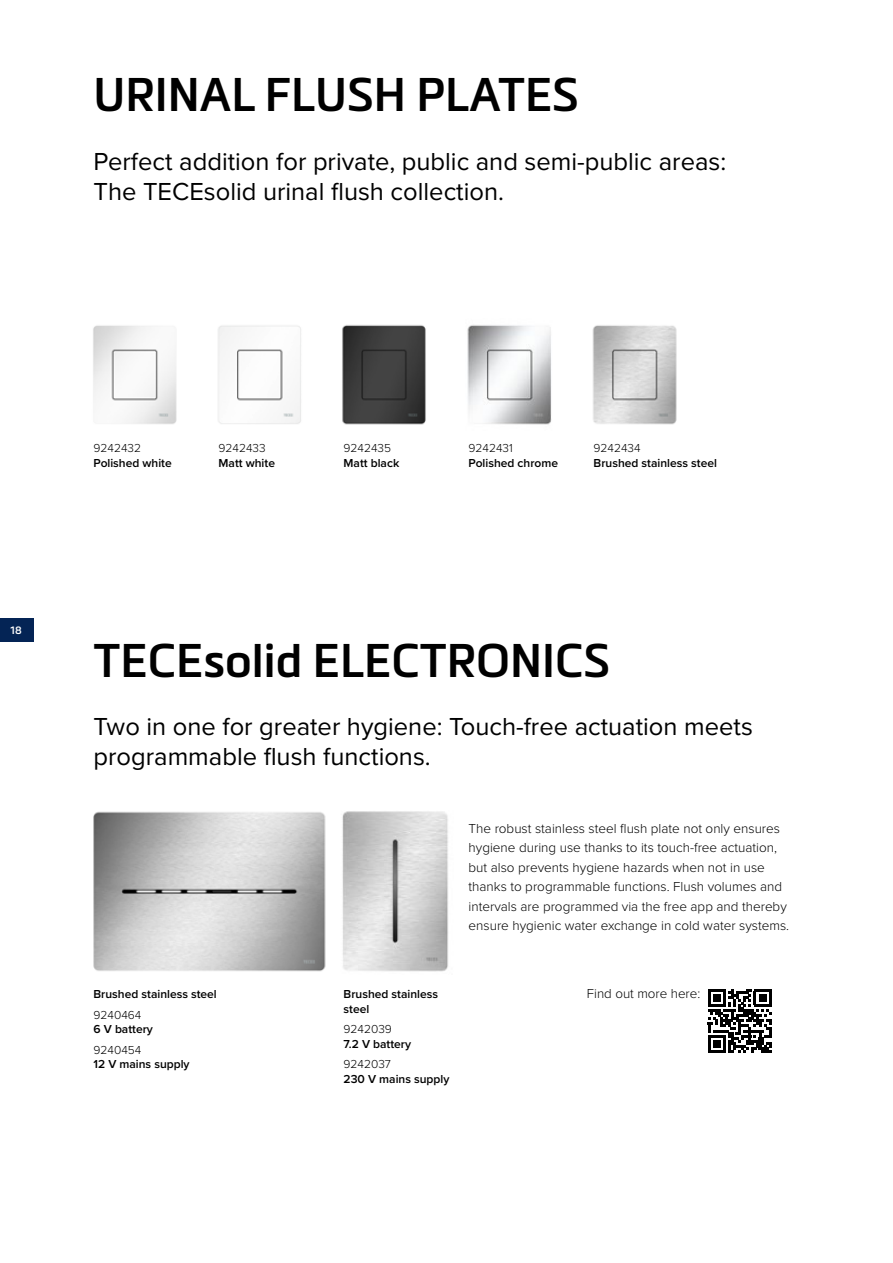
<style>
.page{position:relative;width:893px;height:1263px;background:#fff}
.page>*{position:absolute;margin:0;border:0;box-sizing:border-box;transform-origin:0 0}
.t1{font:600 46.5px "Metronic Pro";color:#000}
.t2{font:25.5px/30px "Proxima Nova";color:#000}
.t3{font:300 13.5px/19.5px "Proxima Nova";color:#000}
.t4{font:600 12px/14.2px "Proxima Nova";color:#000}
.t5{font:300 12px "Proxima Nova";color:#000}
.t6{font:600 10.5px "Metronic Pro";color:#fff}
</style>
<div class="page">
<img style="left:93px;top:811px;width:233px;height:161px">
<img style="left:342px;top:811px;width:107px;height:161px">
<img style="left:93px;top:325px;width:584px;height:100px">
<svg style="left:707px;top:989px;width:65px;height:64px"></svg>
<svg style="left:708px;top:989px;width:63px;height:64px"></svg>
<div style="left:713px;top:1040px;width:8px;height:7px;background:#000"></div>
<div style="left:0;top:618px;width:34px;height:24px;background:#042455"></div>
<h1 class="t1" style="left:94px;top:66px;width:487px">URINAL FLUSH PLATES</h1>
<h2 class="t2" style="left:94px;top:145px;width:634px">Perfect addition for private, public and semi-public areas:<br>The TECEsolid urinal flush collection.</h2>
<p class="t6" style="left:11px;top:624px;width:13px">18</p>
<p class="t5" style="left:94px;top:439px;width:49px">9242432</p>
<p class="t4" style="left:94px;top:455px;width:80px">Polished white</p>
<p class="t5" style="left:219px;top:439px;width:49px">9242433</p>
<p class="t4" style="left:219px;top:455px;width:58px">Matt white</p>
<p class="t5" style="left:344px;top:439px;width:49px">9242435</p>
<p class="t4" style="left:344px;top:455px;width:57px">Matt black</p>
<p class="t5" style="left:469px;top:439px;width:46px">9242431</p>
<p class="t4" style="left:469px;top:455px;width:91px">Polished chrome</p>
<p class="t5" style="left:594px;top:439px;width:48px">9242434</p>
<p class="t4" style="left:594px;top:455px;width:125px">Brushed stainless steel</p>
<h1 class="t1" style="left:94px;top:631px;width:518px">TECEsolid ELECTRONICS</h1>
<h2 class="t2" style="left:94px;top:711px;width:661px">Two in one for greater hygiene: Touch-free actuation meets programmable flush functions.</h2>
<p class="t3" style="left:469px;top:818px;width:322px">The robust stainless steel flush plate not only ensures hygiene during use thanks to its touch-free actuation, but also prevents hygiene hazards when not in use thanks to programmable functions. Flush volumes and intervals are programmed via the free app and thereby ensure hygienic water exchange in cold water systems.</p>
<p class="t4" style="left:94px;top:987px;width:125px">Brushed stainless steel</p>
<p class="t3" style="left:587px;top:983px;width:115px">Find out more here:</p>
<p class="t5" style="left:94px;top:1006px;width:49px">9240464</p>
<p class="t4" style="left:94px;top:1022px;width:61px">6 V battery</p>
<p class="t5" style="left:94px;top:1041px;width:49px">9240454</p>
<p class="t4" style="left:94px;top:1057px;width:98px">12 V mains supply</p>
<p class="t4" style="left:344px;top:987px;width:96px">Brushed stainless steel</p>
<p class="t5" style="left:344px;top:1020px;width:50px">9242039</p>
<p class="t4" style="left:344px;top:1036px;width:69px">7.2 V battery</p>
<p class="t5" style="left:344px;top:1055px;width:49px">9242037</p>
<p class="t4" style="left:344px;top:1071px;width:107px">230 V mains supply</p>
</div>
